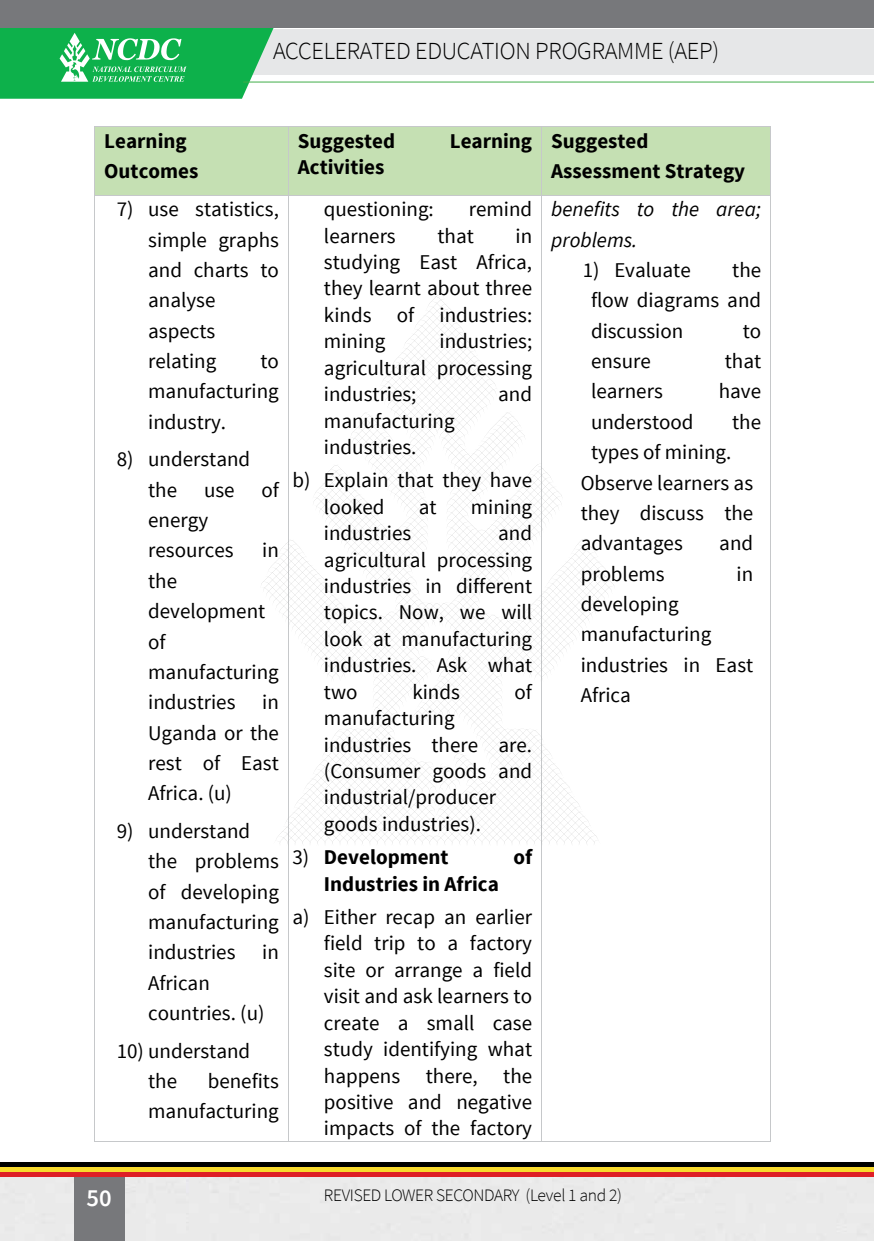
<style>
.page{position:relative;width:874px;height:1241px;background:#fff}
.page>*{position:absolute;margin:0;border:0;box-sizing:border-box;transform-origin:0 0}
.t1{font:300 24.5px "Source Sans Pro";letter-spacing:-.01em;color:#000}
.t2{font:600 24.5px "Source Sans Pro";color:#fff}
.t3{font:21px/30.3px "Source Sans Pro";color:#000}
.t4{font:700 21px/30.3px "Source Sans Pro";color:#000}
.t5{font:italic 21px/30.4px "Source Sans Pro";color:#000}
.t6{font:300 17.5px "Source Sans Pro";letter-spacing:-.02em;color:#000}
.s1{font-weight:400}
</style>
<div class="page">
<div style="left:95px;top:127px;width:193px;height:68px;background:#c5e0b3"></div>
<div style="left:289px;top:127px;width:252px;height:68px;background:#c5e0b3"></div>
<div style="left:542px;top:127px;width:228px;height:68px;background:#c5e0b3"></div>
<hr style="left:95px;top:126px;width:193px;height:1px;background:#c6c8ca">
<hr style="left:289px;top:126px;width:252px;height:1px;background:#c6c8ca">
<hr style="left:542px;top:126px;width:228px;height:1px;background:#c6c8ca">
<hr style="left:94px;top:127px;width:1px;height:68px;background:#c6c8ca">
<hr style="left:288px;top:127px;width:1px;height:68px;background:#c6c8ca">
<hr style="left:541px;top:127px;width:1px;height:68px;background:#c6c8ca">
<hr style="left:770px;top:127px;width:1px;height:68px;background:#c6c8ca">
<hr style="left:95px;top:195px;width:193px;height:1px;background:#c6c8ca">
<hr style="left:289px;top:195px;width:252px;height:1px;background:#c6c8ca">
<hr style="left:542px;top:195px;width:228px;height:1px;background:#c6c8ca">
<hr style="left:94px;top:195px;width:1px;height:945px;background:#c6c8ca">
<hr style="left:95px;top:1140px;width:193px;height:1px;background:#c6c8ca">
<hr style="left:288px;top:195px;width:1px;height:945px;background:#c6c8ca">
<hr style="left:289px;top:1140px;width:252px;height:1px;background:#c6c8ca">
<hr style="left:541px;top:195px;width:1px;height:945px;background:#c6c8ca">
<hr style="left:542px;top:1140px;width:228px;height:1px;background:#c6c8ca">
<hr style="left:770px;top:195px;width:1px;height:945px;background:#c6c8ca">
<div style="left:0;top:1176px;width:873px;height:64px;background:#eaeaea"></div>
<hr style="left:873px;top:29px;width:1px;height:46px;background:#e6e7e8">
<svg style="left:274px;top:294px;width:326px;height:550px"></svg>
<div style="left:0;top:29px;width:873px;height:46px;background:#e6e7e8"></div>
<div style="left:74px;top:1163px;width:51px;height:77px;background:#77787b"></div>
<hr style="left:0;top:1162px;width:873px;height:4px;background:#000">
<div style="left:0;top:1171px;width:873px;height:5px;background:#de1f26"></div>
<div style="left:0;top:1166px;width:873px;height:5px;background:#f8da2d"></div>
<svg style="left:0;top:28px;width:289px;height:71px;background:#39be6c"></svg>
<hr style="left:243px;top:82px;width:630px;height:1px;background:#41ad49">
<div style="left:0;top:0;width:873px;height:28px;background:#77787b"></div>
<p class="t1" style="left:273px;top:36px;width:447px">ACCELERATED EDUCATION PROGRAMME (AEP)</p>
<p class="t4" style="left:104px;top:126px;width:96px">Learning<br>Outcomes</p>
<p class="t4" style="left:298px;top:126px;width:99px">Suggested</p>
<p class="t4" style="left:449px;top:126px;width:84px">Learning</p>
<p class="t4" style="left:298px;top:153px;width:88px">Activities</p>
<p class="t3" style="left:148px;top:194px;width:132px;text-indent:-32px">7) use statistics, simple graphs and charts to analyse aspects relating</p>
<p class="t3" style="left:148px;top:346px;width:132px;text-align:justify;text-indent:112px">to manufacturing industry.</p>
<p class="t3" style="left:148px;top:444px;width:103px;text-indent:-32px">8) understand the</p>
<p class="t3" style="left:204px;top:475px;width:32px">use</p>
<p class="t3" style="left:261px;top:475px;width:19px">of</p>
<p class="t3" style="left:148px;top:505px;width:87px">energy resources</p>
<p class="t3" style="left:262px;top:535px;width:18px">in</p>
<p class="t3" style="left:148px;top:566px;width:132px">the development of manufacturing industries</p>
<p class="t3" style="left:148px;top:687px;width:132px;text-align:justify;text-indent:114px">in Uganda or the rest of East Africa. (u)</p>
<p class="t3" style="left:148px;top:815px;width:132px;text-indent:-32px">9) understand the problems of developing manufacturing industries</p>
<p class="t3" style="left:262px;top:937px;width:18px">in</p>
<p class="t3" style="left:148px;top:967px;width:118px">African countries. (u)</p>
<p class="t3" style="left:148px;top:1035px;width:103px;text-indent:-32px">10) understand the</p>
<p class="t3" style="left:148px;top:1065px;width:132px;text-align:right">benefits manufacturing</p>
<p class="t3" style="left:324px;top:194px;width:111px">questioning:</p>
<p class="t3" style="left:468px;top:194px;width:65px">remind</p>
<p class="t3" style="left:324px;top:221px;width:73px">learners</p>
<p class="t3" style="left:437px;top:221px;width:38px">that</p>
<p class="t3" style="left:324px;top:223px;width:210px;line-height:26.4px;text-align:justify;text-indent:191px">in studying East Africa, they learnt about three kinds of industries: mining</p>
<p class="t3" style="left:324px;top:328px;width:210px;line-height:26.4px;text-align:justify;text-indent:115px">industries; agricultural processing industries;</p>
<p class="t3" style="left:498px;top:379px;width:35px">and</p>
<p class="t3" style="left:324px;top:407px;width:132px;line-height:26.4px">manufacturing industries.</p>
<p class="t3" style="left:324px;top:467px;width:210px;line-height:26.4px;text-indent:-32px">b) Explain that they have looked</p>
<p class="t3" style="left:418px;top:492px;width:19px">at</p>
<p class="t3" style="left:470px;top:492px;width:63px">mining</p>
<p class="t3" style="left:324px;top:520px;width:210px;line-height:26.4px;text-align:justify;text-indent:174px">and agricultural processing industries in different topics. Now, we will look at manufacturing industries. Ask what two</p>
<p class="t3" style="left:324px;top:518px;width:89px">industries</p>
<p class="t3" style="left:412px;top:677px;width:49px">kinds</p>
<p class="t3" style="left:514px;top:677px;width:19px">of</p>
<p class="t3" style="left:324px;top:705px;width:210px;line-height:26.4px">manufacturing industries there are. (Consumer goods and industrial/producer goods industries).</p>
<p class="t4" style="left:292px;top:842px;width:158px"><span class="s1">3)</span> Development</p>
<p class="t4" style="left:513px;top:842px;width:20px">of</p>
<p class="t4" style="left:324px;top:869px;width:176px">Industries in Africa</p>
<p class="t3" style="left:324px;top:904px;width:210px;line-height:26.4px;text-align:justify;text-indent:-32px">a) Either recap an earlier field trip to a factory site or arrange a field visit and ask learners to create a small case study identifying what happens there, the positive and negative impacts of the factory</p>
<p class="t4" style="left:551px;top:126px;width:195px">Suggested<br>Assessment Strategy</p>
<p class="t5" style="left:551px;top:194px;width:211px">benefits to the area; problems.</p>
<p class="t3" style="left:582px;top:255px;width:109px">1) Evaluate</p>
<p class="t3" style="left:590px;top:255px;width:172px;text-align:justify;text-indent:141px">the flow diagrams and discussion</p>
<p class="t3" style="left:742px;top:316px;width:20px">to</p>
<p class="t3" style="left:590px;top:346px;width:61px">ensure</p>
<p class="t3" style="left:724px;top:346px;width:38px">that</p>
<p class="t3" style="left:590px;top:376px;width:73px">learners</p>
<p class="t3" style="left:718px;top:376px;width:44px">have</p>
<p class="t3" style="left:590px;top:407px;width:104px">understood</p>
<p class="t3" style="left:731px;top:407px;width:30px">the</p>
<p class="t3" style="left:580px;top:437px;width:174px;text-indent:10px">types of mining.<br>Observe learners as they discuss the advantages</p>
<p class="t3" style="left:719px;top:528px;width:35px">and</p>
<p class="t3" style="left:580px;top:559px;width:85px">problems</p>
<p class="t3" style="left:736px;top:559px;width:18px">in</p>
<p class="t3" style="left:580px;top:589px;width:174px">developing manufacturing industries in East<br>Africa</p>
<p class="t2" style="left:86px;top:1182px;width:27px">50</p>
<p class="t6" style="left:324px;top:1184px;width:299px">REVISED LOWER SECONDARY (Level 1 and 2)</p>
</div>
